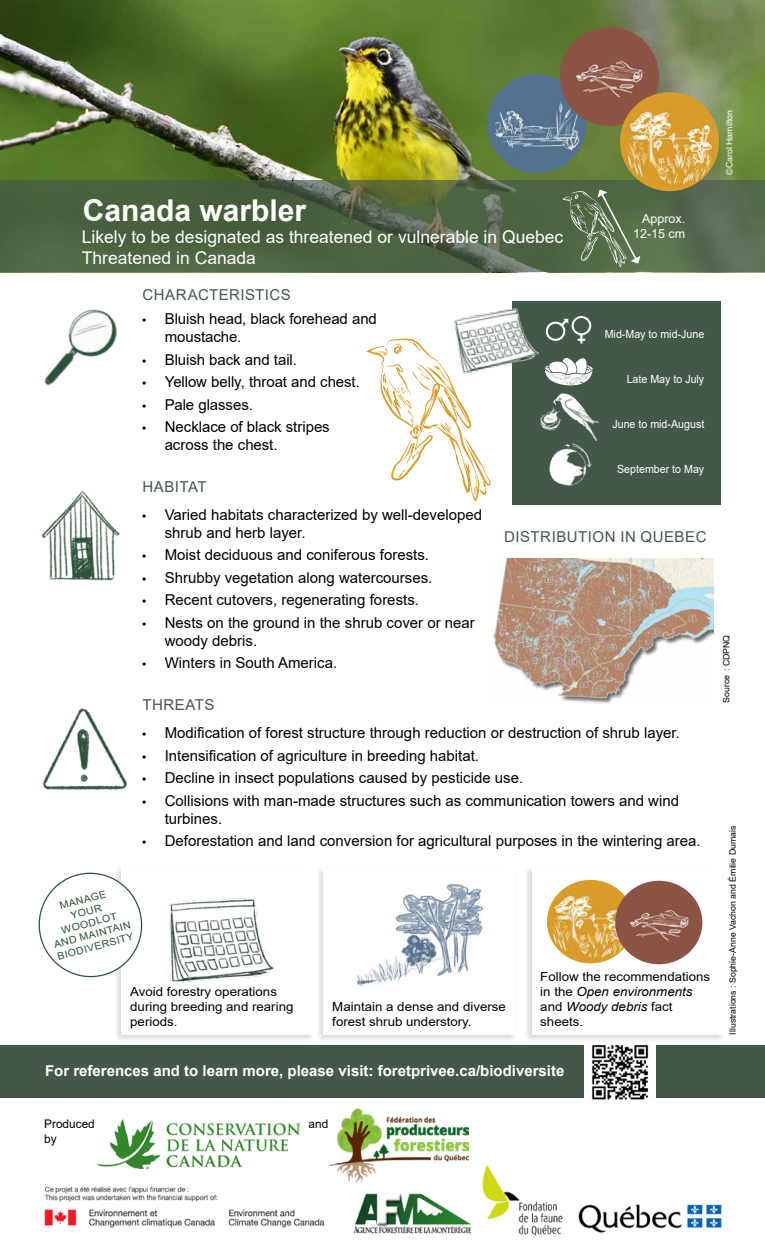
<style>
.page{position:relative;width:765px;height:1260px;background:#fff}
.page>*{position:absolute;margin:0;border:0;box-sizing:border-box;transform-origin:0 0}
.t1{font:700 30px "Arial";color:#fff}
.t2{font:17.5px/21px "Arial";color:#fff}
.t3{font:15px/18px "Arial";color:#000}
.t4{font:700 15px "Arial";color:#fff}
.t5{font:15px "Arial";letter-spacing:.035em;color:#44584a}
.t6{font:12.5px/15px "Arial";color:#000;scale:1.06 1}
.t7{font:12.5px/15px "Arial";color:#fff;text-align:right}
.t8{font:11.88px/14.2px "Arial";color:#000}
.t9{font:11.25px "Arial";color:#fff;scale:.95 1}
.t10{font:10px/12px "Arial";color:#2c5338;text-align:center;scale:1.06 1}
.t11{font:8.75px "Arial";color:#000}
.t12{font:8.75px "Arial";color:#fff}
.s1{font-family:"Myriad Pro"}
.s2{font-style:italic}
.s3{color:#030303}
</style>
<div class="page">
<img style="left:0;top:0;width:765px;height:180px">
<svg style="left:0;top:180px;width:765px;height:92px;background:#4f6545"></svg>
<div style="left:0;top:1045px;width:765px;height:52px;background:#44584a"></div>
<img style="left:584px;top:1045px;width:72px;height:55px">
<div style="left:512px;top:301px;width:208px;height:204px;background:#44584a"></div>
<svg style="left:545px;top:316px;width:46px;height:27px"></svg>
<img style="left:41px;top:491px;width:79px;height:90px">
<img style="left:42px;top:708px;width:85px;height:82px">
<img style="left:454px;top:308px;width:85px;height:60px">
<img style="left:44px;top:309px;width:73px;height:77px">
<svg style="left:545px;top:358px;width:48px;height:28px"></svg>
<img style="left:540px;top:393px;width:59px;height:44px">
<svg style="left:562px;top:190px;width:78px;height:77px;background:#647a59"></svg>
<img style="left:549px;top:437px;width:48px;height:49px">
<div style="left:316px;top:866px;width:201px;height:177px;background:#000;opacity:.15"></div>
<div style="left:324px;top:868px;width:191px;height:167px;background:#fff"></div>
<div style="left:114px;top:866px;width:201px;height:177px;background:#000;opacity:.15"></div>
<div style="left:122px;top:868px;width:191px;height:167px;background:#fff"></div>
<div style="left:524px;top:866px;width:201px;height:177px;background:#000;opacity:.15"></div>
<div style="left:532px;top:868px;width:191px;height:167px;background:#fff"></div>
<img style="left:493px;top:559px;width:221px;height:145px">
<img style="left:487px;top:74px;width:99px;height:99px;border-radius:49px">
<img style="left:560px;top:27px;width:99px;height:99px;border-radius:49px">
<img style="left:620px;top:92px;width:99px;height:99px;border-radius:49px">
<svg style="left:366px;top:339px;width:125px;height:162px"></svg>
<img style="left:169px;top:898px;width:105px;height:86px">
<img style="left:357px;top:885px;width:126px;height:102px">
<img style="left:547px;top:880px;width:68px;height:83px">
<img style="left:615px;top:881px;width:87px;height:83px">
<svg style="left:38px;top:868px;width:105px;height:114px"></svg>
<img style="left:482px;top:1165px;width:81px;height:71px">
<img style="left:328px;top:1108px;width:141px;height:76px">
<img style="left:353px;top:1193px;width:119px;height:41px">
<img style="left:578px;top:1204px;width:144px;height:29px">
<img style="left:44px;top:1178px;width:297px;height:50px">
<img style="left:98px;top:1119px;width:201px;height:49px">
<h1 class="t1" style="left:83px;top:190px;width:225px">Canada warbler</h1>
<p class="t2" style="left:82px;top:226px;width:483px">Likely to be designated as threatened or vulnerable in Quebec<br>Threatened in Canada</p>
<p class="t5" style="left:143px;top:285px;width:150px">CHARACTERISTICS</p>
<p class="t3" style="left:165px;top:310px;width:214px;text-indent:-23px"><span class="s1">•</span> Bluish head, black forehead and moustache.</p>
<p class="t3" style="left:142px;top:350px;width:156px"><span class="s1">•</span> Bluish back and tail.</p>
<p class="t3" style="left:142px;top:373px;width:219px"><span class="s1">•</span> Yellow belly, throat and chest.</p>
<p class="t3" style="left:142px;top:395px;width:112px"><span class="s1">•</span> Pale glasses.</p>
<p class="t3" style="left:165px;top:418px;width:167px;text-indent:-23px"><span class="s1">•</span> Necklace of black stripes across the chest.</p>
<p class="t5" style="left:143px;top:476px;width:66px">HABITAT</p>
<p class="t3" style="left:165px;top:505px;width:319px;text-indent:-23px"><span class="s1">•</span> Varied habitats characterized by well-developed shrub and herb layer.</p>
<p class="t3" style="left:142px;top:546px;width:288px"><span class="s1">•</span> Moist deciduous and coniferous forests.</p>
<p class="t3" style="left:142px;top:568px;width:292px"><span class="s1">•</span> Shrubby vegetation along watercourses.</p>
<p class="t3" style="left:142px;top:591px;width:278px"><span class="s1">•</span> Recent cutovers, regenerating forests.</p>
<p class="t3" style="left:165px;top:613px;width:312px;text-indent:-23px"><span class="s1">•</span> Nests on the ground in the shrub cover or near woody debris.</p>
<p class="t3" style="left:142px;top:654px;width:197px"><span class="s1">•</span> Winters in South America.</p>
<p class="t5" style="left:143px;top:694px;width:74px">THREATS</p>
<p class="t3" style="left:142px;top:724px;width:539px"><span class="s1">•</span> Modification of forest structure through reduction or destruction of shrub layer.</p>
<p class="t3" style="left:142px;top:746px;width:338px"><span class="s1">•</span> Intensification of agriculture in breeding habitat.</p>
<p class="t3" style="left:142px;top:769px;width:382px"><span class="s1">•</span> Decline in insect populations caused by pesticide use.</p>
<p class="t3" style="left:165px;top:791px;width:516px;text-indent:-23px"><span class="s1">•</span> Collisions with man-made structures such as communication towers and wind turbines.</p>
<p class="t3" style="left:142px;top:832px;width:560px"><span class="s1">•</span> Deforestation and land conversion for agricultural purposes in the wintering area.</p>
<p class="t7" style="left:633px;top:211px;width:54px">Approx.<br>12-15 cm</p>
<p class="t9" style="left:605px;top:326px;width:106px">Mid-May to mid-June</p>
<p class="t9" style="left:627px;top:371px;width:83px">Late May to July</p>
<p class="t9" style="left:612px;top:416px;width:98px">June to mid-August</p>
<p class="t9" style="left:617px;top:461px;width:93px">September to May</p>
<p class="t5" style="left:504px;top:526px;width:204px">DISTRIBUTION IN QUEBEC</p>
<p class="t10" style="left:43px;top:904px;width:76px;rotate:-15deg">MANAGE<br>YOUR<br>WOODLOT<br>AND MAINTAIN<br>BIODIVERSITY</p>
<p class="t6" style="left:130px;top:984px;width:156px">Avoid forestry operations during breeding and rearing periods.</p>
<p class="t6" style="left:332px;top:999px;width:165px">Maintain a dense and diverse forest shrub understory.</p>
<p class="t6" style="left:540px;top:969px;width:162px">Follow the recommendations in the <span class="s2">Open environments </span>and <span class="s2">Woody debris</span> fact sheets.</p>
<p class="t4" style="left:45px;top:1060px;width:521px">For references and to learn more, please visit: foretprivee.ca/biodiversite</p>
<p class="t12" style="left:723px;top:175px;width:66px;rotate:-90deg">©Carol Hamilton</p>
<p class="t11" style="left:721px;top:703px;width:69px;rotate:-90deg">Source <span class="s3">: CDPNQ</span></p>
<p class="t11" style="left:727px;top:1035px;width:210px;rotate:-90deg">Illustrations : Sophie-Anne Vachon and Émilie Dumais</p>
<p class="t8" style="left:44px;top:1117px;width:52px">Produced by</p>
<p class="t8" style="left:309px;top:1117px;width:21px">and</p>
</div>
